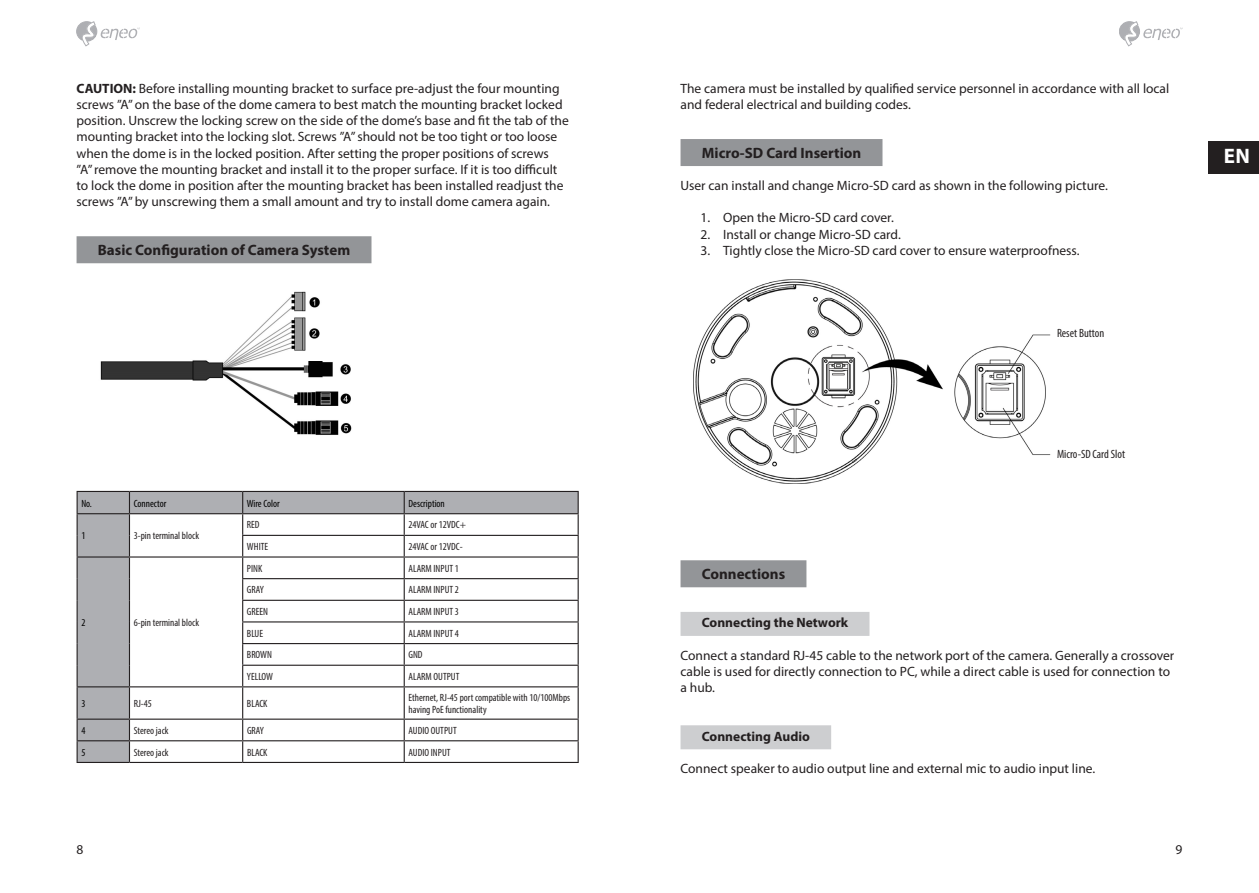
<style>
.page{position:relative;width:1259px;height:893px;background:#fff}
.page>*{position:absolute;margin:0;border:0;box-sizing:border-box;transform-origin:0 0}
.t1{font:700 21px "Myriad Pro";color:#fff}
.t2{font:700 15px "Myriad Pro";color:#231f20}
.t3{font:13.5px/16.2px "Myriad Pro";color:#231f20}
.t4{font:700 13.5px "Myriad Pro";color:#231f20}
.t5{font:condensed 12px "Myriad Pro";color:#231f20}
.t6{font:condensed 10.5px/12.6px "Myriad Pro";color:#231f20}
.t7{font:condensed 10.5px "Myriad Pro";color:#000}
.s1{font-weight:700}
</style>
<div class="page">
<svg style="left:77px;top:21px;width:63px;height:25px"></svg>
<svg style="left:1119px;top:21px;width:63px;height:25px"></svg>
<div style="left:1208px;top:141px;width:51px;height:32px;background:#231f20"></div>
<div style="left:77px;top:236px;width:294px;height:27px;background:#939598"></div>
<img style="left:100px;top:291px;width:252px;height:144px">
<svg style="left:78px;top:492px;width:499px;height:270px"></svg>
<hr style="left:577px;top:514px;width:2px;height:21px;background:#231f20">
<hr style="left:577px;top:536px;width:2px;height:20px;background:#231f20">
<hr style="left:577px;top:558px;width:2px;height:20px;background:#231f20">
<hr style="left:577px;top:579px;width:2px;height:21px;background:#231f20">
<hr style="left:577px;top:601px;width:2px;height:20px;background:#231f20">
<hr style="left:577px;top:622px;width:2px;height:21px;background:#231f20">
<hr style="left:577px;top:644px;width:2px;height:21px;background:#231f20">
<svg style="left:404px;top:492px;width:1px;height:194px"></svg>
<hr style="left:577px;top:666px;width:2px;height:20px;background:#231f20">
<hr style="left:404px;top:535px;width:175px;height:1px;background:#231f20">
<hr style="left:404px;top:556px;width:175px;height:2px;background:#231f20">
<hr style="left:404px;top:578px;width:175px;height:1px;background:#231f20">
<hr style="left:404px;top:600px;width:175px;height:1px;background:#231f20">
<hr style="left:404px;top:621px;width:175px;height:1px;background:#231f20">
<hr style="left:404px;top:643px;width:175px;height:1px;background:#231f20">
<hr style="left:404px;top:665px;width:175px;height:1px;background:#231f20">
<hr style="left:577px;top:687px;width:2px;height:32px;background:#231f20">
<hr style="left:404px;top:686px;width:175px;height:1px;background:#231f20">
<hr style="left:404px;top:719px;width:175px;height:1px;background:#231f20">
<hr style="left:577px;top:720px;width:2px;height:20px;background:#231f20">
<hr style="left:77px;top:740px;width:52px;height:1px;background:#231f20">
<hr style="left:129px;top:740px;width:114px;height:1px;background:#231f20">
<hr style="left:243px;top:740px;width:161px;height:1px;background:#231f20">
<svg style="left:242px;top:720px;width:1px;height:42px"></svg>
<hr style="left:404px;top:740px;width:175px;height:1px;background:#231f20">
<svg style="left:404px;top:720px;width:1px;height:42px"></svg>
<hr style="left:577px;top:741px;width:2px;height:21px;background:#231f20">
<hr style="left:77px;top:762px;width:52px;height:1px;background:#231f20">
<hr style="left:129px;top:762px;width:114px;height:1px;background:#231f20">
<hr style="left:243px;top:762px;width:161px;height:1px;background:#231f20">
<hr style="left:404px;top:762px;width:175px;height:1px;background:#231f20">
<hr style="left:77px;top:686px;width:52px;height:1px;background:#231f20">
<hr style="left:129px;top:686px;width:114px;height:1px;background:#231f20">
<hr style="left:242px;top:687px;width:1px;height:32px;background:#231f20">
<hr style="left:129px;top:719px;width:114px;height:1px;background:#231f20">
<hr style="left:77px;top:687px;width:1px;height:32px;background:#231f20">
<hr style="left:129px;top:687px;width:1px;height:32px;background:#231f20">
<hr style="left:77px;top:719px;width:52px;height:1px;background:#231f20">
<hr style="left:129px;top:556px;width:114px;height:2px;background:#231f20">
<svg style="left:242px;top:492px;width:1px;height:194px"></svg>
<hr style="left:77px;top:556px;width:52px;height:2px;background:#231f20">
<hr style="left:242px;top:535px;width:162px;height:1px;background:#231f20">
<hr style="left:243px;top:556px;width:161px;height:2px;background:#231f20">
<hr style="left:242px;top:578px;width:162px;height:1px;background:#231f20">
<hr style="left:242px;top:600px;width:162px;height:1px;background:#231f20">
<hr style="left:242px;top:621px;width:162px;height:1px;background:#231f20">
<hr style="left:242px;top:643px;width:162px;height:1px;background:#231f20">
<hr style="left:242px;top:665px;width:162px;height:1px;background:#231f20">
<hr style="left:243px;top:686px;width:161px;height:1px;background:#231f20">
<hr style="left:404px;top:687px;width:1px;height:32px;background:#231f20">
<hr style="left:243px;top:719px;width:161px;height:1px;background:#231f20">
<hr style="left:77px;top:513px;width:52px;height:1px;background:#231f20">
<hr style="left:77px;top:491px;width:52px;height:1px;background:#231f20">
<svg style="left:77px;top:492px;width:1px;height:194px"></svg>
<svg style="left:77px;top:720px;width:1px;height:42px"></svg>
<svg style="left:129px;top:720px;width:1px;height:42px"></svg>
<hr style="left:129px;top:491px;width:114px;height:1px;background:#231f20">
<svg style="left:129px;top:492px;width:1px;height:194px"></svg>
<hr style="left:243px;top:491px;width:161px;height:1px;background:#231f20">
<hr style="left:404px;top:491px;width:175px;height:1px;background:#231f20">
<hr style="left:577px;top:492px;width:2px;height:21px;background:#231f20">
<hr style="left:129px;top:513px;width:114px;height:1px;background:#231f20">
<hr style="left:243px;top:513px;width:161px;height:1px;background:#231f20">
<hr style="left:404px;top:513px;width:175px;height:1px;background:#231f20">
<div style="left:680px;top:139px;width:202px;height:27px;background:#939598"></div>
<div style="left:680px;top:560px;width:126px;height:27px;background:#939598"></div>
<div style="left:680px;top:612px;width:189px;height:24px;background:#cdced0"></div>
<div style="left:680px;top:725px;width:151px;height:24px;background:#cdced0"></div>
<img style="left:693px;top:280px;width:358px;height:203px">
<p class="t3" style="left:77px;top:80px;width:494px"><span class="s1">CAUTION:</span> Before installing mounting bracket to surface pre-adjust the four mounting screws ”A” on the base of the dome camera to best match the mounting bracket locked position. Unscrew the locking screw on the side of the dome’s base and fit the tab of the mounting bracket into the locking slot. Screws ”A” should not be too tight or too loose when the dome is in the locked position. After setting the proper positions of screws<br>”A” remove the mounting bracket and install it to the proper surface. If it is too difficult to lock the dome in position after the mounting bracket has been installed readjust the screws ”A” by unscrewing them a small amount and try to install dome camera again.</p>
<p class="t2" style="left:98px;top:240px;width:254px">Basic Configuration of Camera System</p>
<p class="t3" style="left:680px;top:80px;width:490px">The camera must be installed by qualified service personnel in accordance with all local and federal electrical and building codes.</p>
<p class="t2" style="left:702px;top:143px;width:161px">Micro-SD Card Insertion</p>
<p class="t3" style="left:680px;top:177px;width:429px">User can install and change Micro-SD card as shown in the following picture.</p>
<p class="t3" style="left:700px;top:209px;width:195px">1. Open the Micro-SD card cover.</p>
<p class="t3" style="left:700px;top:226px;width:202px">2. Install or change Micro-SD card.</p>
<p class="t3" style="left:700px;top:242px;width:380px">3. Tightly close the Micro-SD card cover to ensure waterproofness.</p>
<p class="t5" style="left:1057px;top:326px;width:49px">Reset Button</p>
<h1 class="t1" style="left:1223px;top:142px;width:28px">EN</h1>
<p class="t7" style="left:81px;top:497px;width:12px">No.</p>
<p class="t7" style="left:134px;top:497px;width:34px">Connector</p>
<p class="t7" style="left:247px;top:497px;width:34px">Wire Color</p>
<p class="t7" style="left:408px;top:497px;width:38px">Description</p>
<p class="t7" style="left:81px;top:529px;width:6px">1</p>
<p class="t6" style="left:134px;top:529px;width:67px">3-pin terminal block</p>
<p class="t6" style="left:247px;top:519px;width:14px">RED</p>
<p class="t6" style="left:408px;top:519px;width:59px">24VAC or 12VDC+</p>
<p class="t6" style="left:247px;top:540px;width:23px">WHITE</p>
<p class="t6" style="left:408px;top:540px;width:56px">24VAC or 12VDC-</p>
<p class="t7" style="left:81px;top:616px;width:6px">2</p>
<p class="t6" style="left:134px;top:616px;width:67px">6-pin terminal block</p>
<p class="t6" style="left:247px;top:562px;width:17px">PINK</p>
<p class="t6" style="left:408px;top:562px;width:52px">ALARM INPUT 1</p>
<p class="t6" style="left:247px;top:583px;width:19px">GRAY</p>
<p class="t6" style="left:408px;top:583px;width:52px">ALARM INPUT 2</p>
<p class="t6" style="left:247px;top:605px;width:23px">GREEN</p>
<p class="t6" style="left:408px;top:605px;width:52px">ALARM INPUT 3</p>
<p class="t6" style="left:247px;top:627px;width:18px">BLUE</p>
<p class="t6" style="left:408px;top:627px;width:52px">ALARM INPUT 4</p>
<p class="t6" style="left:247px;top:648px;width:27px">BROWN</p>
<p class="t6" style="left:408px;top:648px;width:16px">GND</p>
<p class="t6" style="left:247px;top:670px;width:28px">YELLOW</p>
<p class="t6" style="left:408px;top:670px;width:52px">ALARM OUTPUT</p>
<p class="t7" style="left:81px;top:697px;width:6px">3</p>
<p class="t6" style="left:134px;top:697px;width:20px">RJ-45</p>
<p class="t6" style="left:247px;top:697px;width:22px">BLACK</p>
<p class="t6" style="left:408px;top:691px;width:163px">Ethernet, RJ-45 port compatible with 10/100Mbps having PoE functionality</p>
<p class="t7" style="left:81px;top:724px;width:6px">4</p>
<p class="t6" style="left:134px;top:724px;width:36px">Stereo jack</p>
<p class="t6" style="left:247px;top:724px;width:19px">GRAY</p>
<p class="t6" style="left:408px;top:724px;width:50px">AUDIO OUTPUT</p>
<p class="t7" style="left:81px;top:746px;width:6px">5</p>
<p class="t6" style="left:134px;top:746px;width:36px">Stereo jack</p>
<p class="t6" style="left:247px;top:746px;width:22px">BLACK</p>
<p class="t6" style="left:408px;top:746px;width:43px">AUDIO INPUT</p>
<p class="t5" style="left:1057px;top:446px;width:70px">Micro-SD Card Slot</p>
<p class="t2" style="left:702px;top:564px;width:85px">Connections</p>
<p class="t4" style="left:702px;top:614px;width:148px">Connecting the Network</p>
<p class="t3" style="left:680px;top:647px;width:495px">Connect a standard RJ-45 cable to the network port of the camera. Generally a crossover cable is used for directly connection to PC, while a direct cable is used for connection to a hub.</p>
<p class="t4" style="left:702px;top:727px;width:110px">Connecting Audio</p>
<p class="t3" style="left:680px;top:760px;width:416px">Connect speaker to audio output line and external mic to audio input line.</p>
<p class="t3" style="left:77px;top:841px;width:8px">8</p>
<p class="t3" style="left:1175px;top:841px;width:8px">9</p>
</div>
